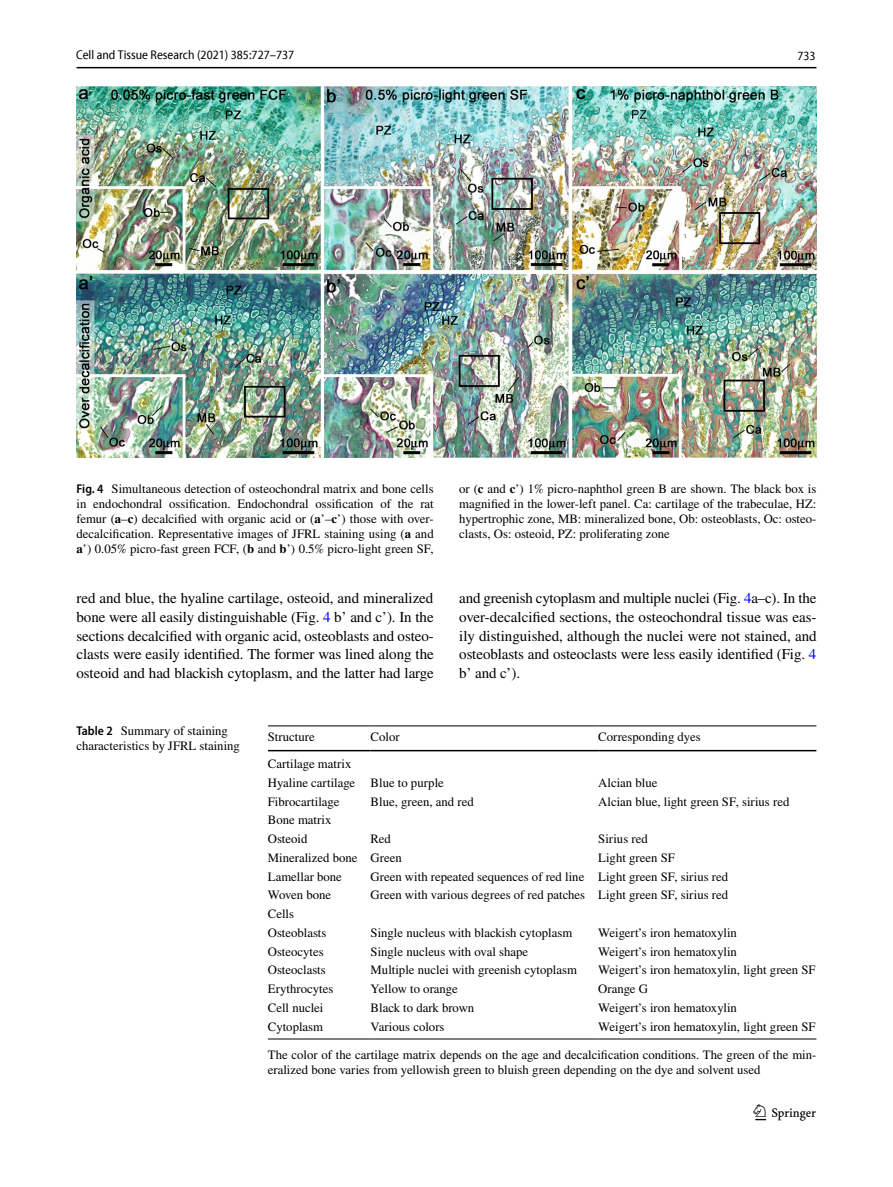
<style>
.page{position:relative;width:893px;height:1187px;background:#fff}
.page>*{position:absolute;margin:0;border:0;box-sizing:border-box;transform-origin:0 0}
.t1{font:22.5px "Springnew Regular 3";color:#000}
.t2{font:15px/18.8px "STIX";letter-spacing:-.005em;color:#000;text-align:justify}
.t3{font:12.75px/15px "STIX";color:#000}
.t4{font:semi-condensed 12.75px "Myriad Pro Unic";color:#000}
.t5{font:12.75px "Myriad Pro Unic Semi Condensed 2";color:#000}
.s1{font-family:"Myriad Pro";font-weight:600;font-stretch:semi-condensed}
.s2{font-weight:700}
.s3{color:#00f}
</style>
<div class="page">
<hr style="left:77px;top:67px;width:739px;height:1px;background:#000">
<img style="left:77px;top:87px;width:739px;height:370px">
<hr style="left:268px;top:725px;width:103px;height:1px;background:#000">
<hr style="left:268px;top:749px;width:103px;height:2px;background:#000">
<hr style="left:371px;top:725px;width:227px;height:1px;background:#000">
<hr style="left:371px;top:749px;width:227px;height:2px;background:#000">
<hr style="left:598px;top:725px;width:218px;height:1px;background:#000">
<hr style="left:598px;top:749px;width:218px;height:2px;background:#000">
<hr style="left:268px;top:1038px;width:103px;height:1px;background:#000">
<hr style="left:371px;top:1038px;width:227px;height:1px;background:#000">
<hr style="left:598px;top:1038px;width:218px;height:1px;background:#000">
<p class="t4" style="left:76px;top:50px;width:220px">Cell and Tissue Research (2021) 385:727–737</p>
<p class="t5" style="left:797px;top:51px;width:20px">733</p>
<p class="t3" style="left:77px;top:482px;width:359px;text-align:justify"><span class="s1">Fig. 4</span> Simultaneous detection of osteochondral matrix and bone cells in endochondral ossification. Endochondral ossification of the rat femur (<span class="s2">a</span>–<span class="s2">c</span>) decalcified with organic acid or (<span class="s2">a</span>’–<span class="s2">c</span>’) those with over&shy;decalcification. Representative images of JFRL staining using (<span class="s2">a</span> and <span class="s2">a</span>’) 0.05% picro-fast green FCF, (<span class="s2">b</span> and <span class="s2">b</span>’) 0.5% picro-light green SF,</p>
<p class="t3" style="left:459px;top:482px;width:359px;text-align:justify">or (<span class="s2">c</span> and <span class="s2">c</span>’) 1% picro-naphthol green B are shown. The black box is magnified in the lower-left panel. Ca: cartilage of the trabeculae, HZ: hypertrophic zone, MB: mineralized bone, Ob: osteoblasts, Oc: osteo&shy;clasts, Os: osteoid, PZ: proliferating zone</p>
<p class="t2" style="left:77px;top:589px;width:359px">red and blue, the hyaline cartilage, osteoid, and mineralized bone were all easily distinguishable (Fig. <span class="s3">4</span> b’ and c’). In the sections decalcified with organic acid, osteoblasts and osteo&shy;clasts were easily identified. The former was lined along the osteoid and had blackish cytoplasm, and the latter had large</p>
<p class="t2" style="left:459px;top:589px;width:359px">and greenish cytoplasm and multiple nuclei (Fig. <span class="s3">4</span>a–c). In the over-decalcified sections, the osteochondral tissue was eas&shy;ily distinguished, although the nuclei were not stained, and osteoblasts and osteoclasts were less easily identified (Fig. <span class="s3">4 </span>b’ and c’).</p>
<p class="t3" style="left:77px;top:724px;width:165px"><span class="s1">Table 2</span> Summary of staining characteristics by JFRL staining</p>
<p class="t3" style="left:268px;top:730px;width:48px">Structure</p>
<p class="t3" style="left:371px;top:730px;width:31px">Color</p>
<p class="t3" style="left:598px;top:730px;width:104px">Corresponding dyes</p>
<p class="t3" style="left:268px;top:755px;width:177px;line-height:18.8px">Cartilage matrix<br>Hyaline cartilage Blue to purple</p>
<p class="t3" style="left:598px;top:776px;width:61px">Alcian blue</p>
<p class="t3" style="left:268px;top:794px;width:73px">Fibrocartilage</p>
<p class="t3" style="left:371px;top:794px;width:105px">Blue, green, and red</p>
<p class="t3" style="left:598px;top:794px;width:193px">Alcian blue, light green SF, sirius red</p>
<p class="t3" style="left:268px;top:811px;width:65px;line-height:18.8px">Bone matrix<br>Osteoid</p>
<p class="t3" style="left:371px;top:832px;width:22px">Red</p>
<p class="t3" style="left:598px;top:832px;width:51px">Sirius red</p>
<p class="t3" style="left:268px;top:850px;width:135px">Mineralized bone Green</p>
<p class="t3" style="left:598px;top:850px;width:78px">Light green SF</p>
<p class="t3" style="left:268px;top:869px;width:76px">Lamellar bone</p>
<p class="t3" style="left:371px;top:869px;width:359px">Green with repeated sequences of red line Light green SF, sirius red</p>
<p class="t3" style="left:268px;top:888px;width:65px">Woven bone</p>
<p class="t3" style="left:371px;top:888px;width:359px">Green with various degrees of red patches Light green SF, sirius red</p>
<p class="t3" style="left:268px;top:905px;width:60px;line-height:18.8px">Cells<br>Osteoblasts</p>
<p class="t3" style="left:371px;top:925px;width:203px">Single nucleus with blackish cytoplasm</p>
<p class="t3" style="left:598px;top:925px;width:140px">Weigert’s iron hematoxylin</p>
<p class="t3" style="left:268px;top:944px;width:57px">Osteocytes</p>
<p class="t3" style="left:371px;top:944px;width:159px">Single nucleus with oval shape</p>
<p class="t3" style="left:598px;top:944px;width:140px">Weigert’s iron hematoxylin</p>
<p class="t3" style="left:268px;top:963px;width:59px">Osteoclasts</p>
<p class="t3" style="left:371px;top:963px;width:208px">Multiple nuclei with greenish cytoplasm</p>
<p class="t3" style="left:598px;top:963px;width:219px">Weigert’s iron hematoxylin, light green SF</p>
<p class="t3" style="left:268px;top:981px;width:67px">Erythrocytes</p>
<p class="t3" style="left:371px;top:981px;width:89px">Yellow to orange</p>
<p class="t3" style="left:598px;top:981px;width:51px">Orange G</p>
<p class="t3" style="left:268px;top:1000px;width:57px">Cell nuclei</p>
<p class="t3" style="left:371px;top:1000px;width:105px">Black to dark brown</p>
<p class="t3" style="left:598px;top:1000px;width:140px">Weigert’s iron hematoxylin</p>
<p class="t3" style="left:268px;top:1019px;width:57px">Cytoplasm</p>
<p class="t3" style="left:371px;top:1019px;width:75px">Various colors</p>
<p class="t3" style="left:598px;top:1019px;width:219px">Weigert’s iron hematoxylin, light green SF</p>
<p class="t3" style="left:268px;top:1047px;width:550px">The color of the cartilage matrix depends on the age and decalcification conditions. The green of the min&shy;eralized bone varies from yellowish green to bluish green depending on the dye and solvent used</p>
<h1 class="t1" style="left:755px;top:1104px;width:62px">1 3</h1>
</div>
